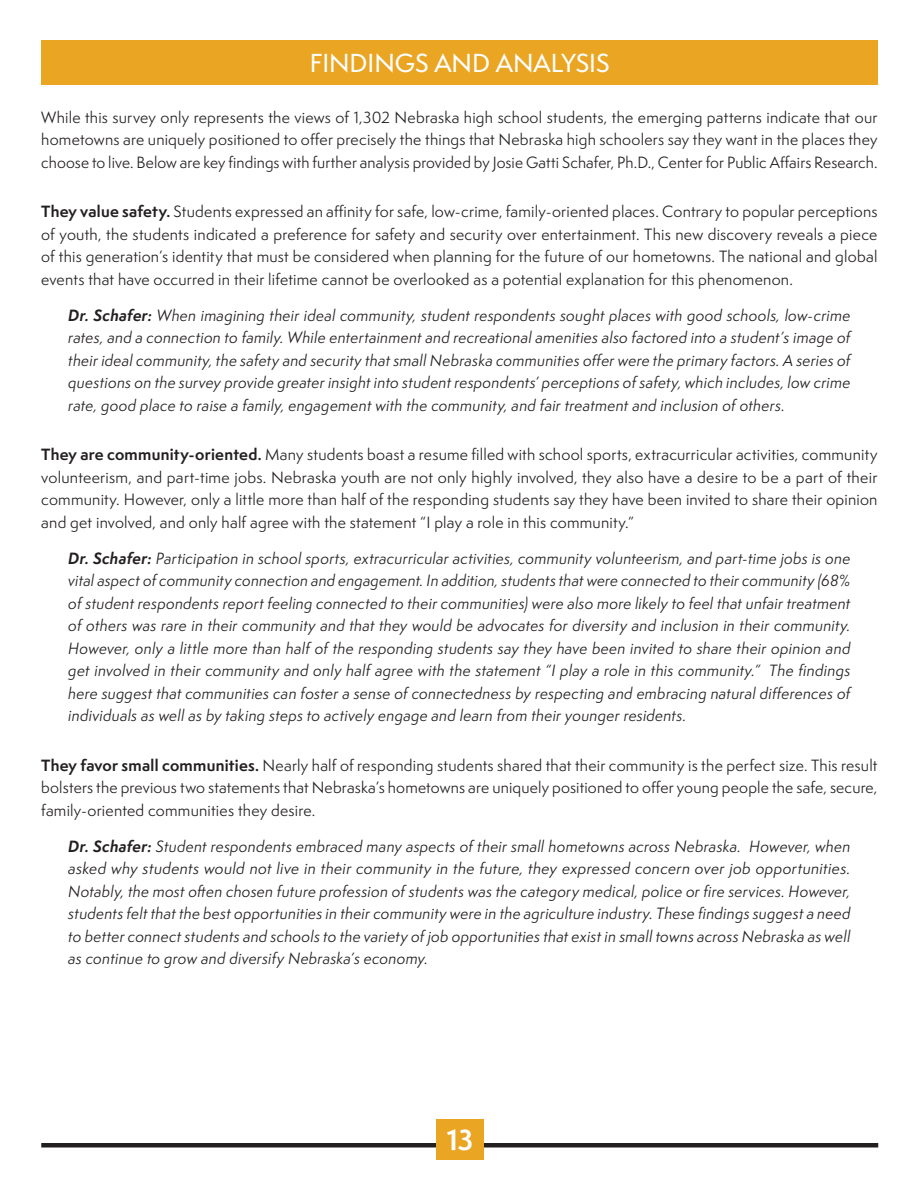
<style>
.page{position:relative;width:918px;height:1188px;background:#fff}
.page>*{position:absolute;margin:0;border:0;box-sizing:border-box;transform-origin:0 0}
.t1{font:700 27px "Semplicita Pro";color:#fff}
.t2{font:500 24px "Semplicita Pro";color:#fff}
.t3{font:italic 15px/22.5px "Semplicita Pro";letter-spacing:.015em;color:#231f20}
.t4{font:15px/22.5px "Semplicita Pro";letter-spacing:.015em;color:#231f20;text-align:justify}
.s1{font-weight:700}
</style>
<div class="page">
<div style="left:41px;top:40px;width:837px;height:45px;background:#eaa523"></div>
<div style="left:41px;top:1143px;width:837px;height:5px;background:#231f20"></div>
<div style="left:436px;top:1119px;width:48px;height:41px;background:#eaa523"></div>
<h2 class="t2" style="left:310px;top:46px;width:301px">FINDINGS AND ANALYSIS</h2>
<p class="t4" style="left:41px;top:105px;width:838px">While this survey only represents the views of 1,302 Nebraska high school students, the emerging patterns indicate that our hometowns are uniquely positioned to offer precisely the things that Nebraska high schoolers say they want in the places they choose to live. Below are key findings with further analysis provided by Josie Gatti Schafer, Ph.D., Center for Public Affairs Research.</p>
<p class="t4" style="left:41px;top:200px;width:838px"><span class="s1">They value safety.</span> Students expressed an affinity for safe, low-crime, family-oriented places. Contrary to popular perceptions of youth, the students indicated a preference for safety and security over entertainment. This new discovery reveals a piece of this generation’s identity that must be considered when planning for the future of our hometowns. The national and global events that have occurred in their lifetime cannot be overlooked as a potential explanation for this phenomenon.</p>
<p class="t3" style="left:68px;top:303px;width:784px;text-align:justify"><span class="s1">Dr. Schafer:</span> When imagining their ideal community, student respondents sought places with good schools, low-crime rates, and a connection to family. While entertainment and recreational amenities also factored into a student’s image of their ideal community, the safety and security that small Nebraska communities offer were the primary factors. A series of questions on the survey provide greater insight into student respondents’ perceptions of safety, which includes, low crime rate, good place to raise a family, engagement with the community, and fair treatment and inclusion of others.</p>
<p class="t4" style="left:41px;top:443px;width:838px"><span class="s1">They are community-oriented.</span> Many students boast a resume filled with school sports, extracurricular activities, community volunteerism, and part-time jobs. Nebraska youth are not only highly involved, they also have a desire to be a part of their community. However, only a little more than half of the responding students say they have been invited to share their opinion and get involved, and only half agree with the statement “I play a role in this community.”</p>
<p class="t3" style="left:68px;top:546px;width:784px"><span class="s1">Dr. Schafer:</span> Participation in school sports, extracurricular activities, community volunteerism, and part-time jobs is one vital aspect of community connection and engagement. In addition, students that were connected to their community (68% of student respondents report feeling connected to their communities) were also more likely to feel that unfair treatment of others was rare in their community and that they would be advocates for diversity and inclusion in their community.<br>However, only a little more than half of the responding students say they have been invited to share their opinion and get involved in their community and only half agree with the statement “I play a role in this community.” The findings here suggest that communities can foster a sense of connectedness by respecting and embracing natural differences of individuals as well as by taking steps to actively engage and learn from their younger residents.</p>
<p class="t4" style="left:41px;top:753px;width:838px"><span class="s1">They favor small communities.</span> Nearly half of responding students shared that their community is the perfect size. This result bolsters the previous two statements that Nebraska’s hometowns are uniquely positioned to offer young people the safe, secure, family-oriented communities they desire.</p>
<p class="t3" style="left:68px;top:834px;width:784px"><span class="s1">Dr. Schafer:</span> Student respondents embraced many aspects of their small hometowns across Nebraska. However, when asked why students would not live in their community in the future, they expressed concern over job opportunities.<br>Notably, the most often chosen future profession of students was the category medical, police or fire services. However, students felt that the best opportunities in their community were in the agriculture industry. These findings suggest a need to better connect students and schools to the variety of job opportunities that exist in small towns across Nebraska as well as continue to grow and diversify Nebraska’s economy.</p>
<h1 class="t1" style="left:447px;top:1119px;width:28px">13</h1>
</div>
